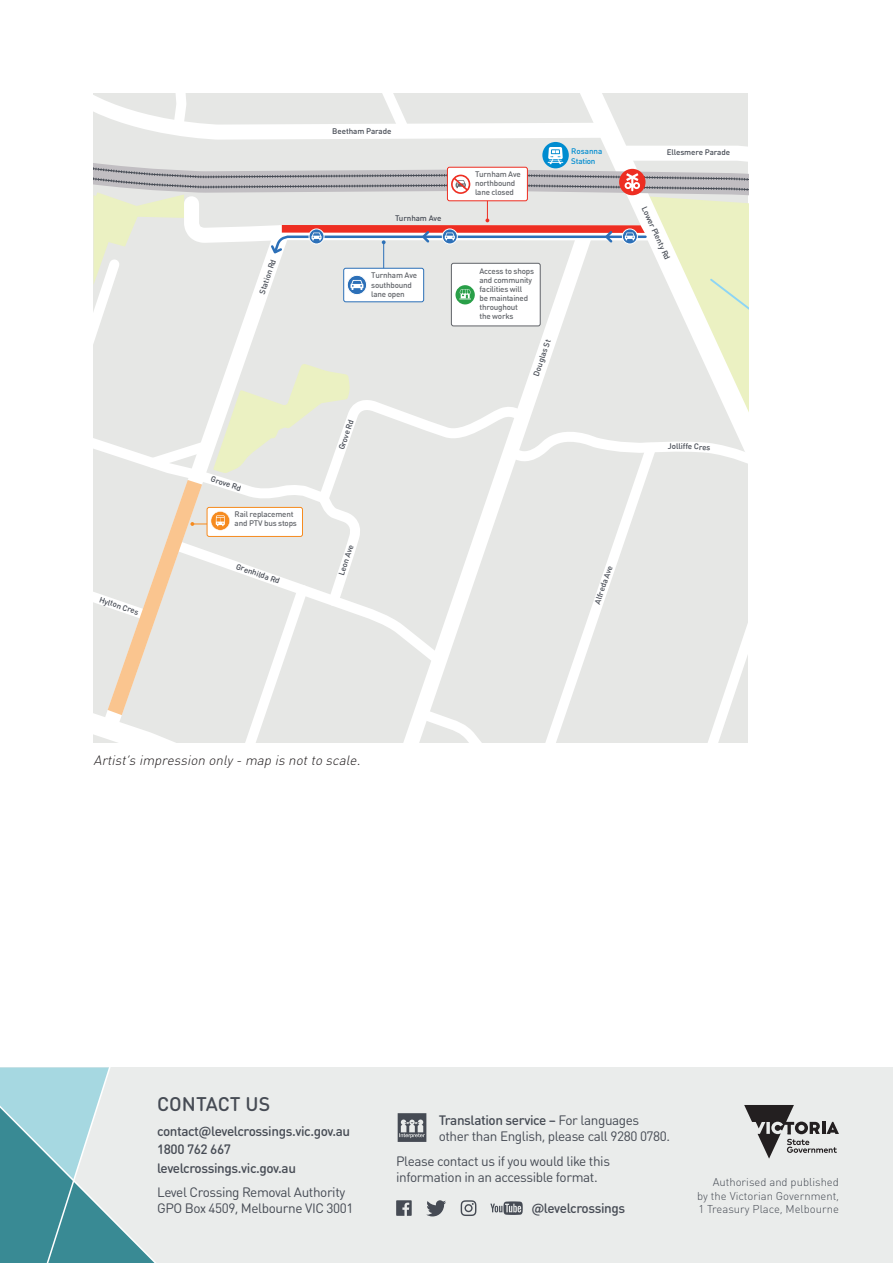
<style>
.page{position:relative;width:893px;height:1263px;background:#fff}
.page>*{position:absolute;margin:0;border:0;box-sizing:border-box;transform-origin:0 0}
.t1{font:500 19.5px "DIN Round OT";color:#464b54}
.t2{font:13.5px/16.2px "DIN Round OT";letter-spacing:-.03em;color:#464b54}
.t3{font:500 13.5px/18.3px "DIN Round OT";letter-spacing:-.03em;color:#464b54}
.t4{font:italic 300 13.5px "DIN Round OT";color:#231f20}
.t5{font:300 11.25px/13.5px "DIN Round OT";color:#464b54;text-align:justify}
.t6{font:500 7.95px/9px "DIN Round OT";letter-spacing:-.025em;color:#62656a}
.t7{font:500 7.95px "DIN Round OT";letter-spacing:-.02em;color:#464b54}
.t8{font:500 7.95px/9.6px "DIN Round OT";letter-spacing:-.015em;color:#008cd0}
.s1{font-weight:500}
</style>
<div class="page">
<div style="left:0;top:1067px;width:893px;height:196px;background:#eaeceb"></div>
<svg style="left:0;top:1067px;width:156px;height:196px"></svg>
<svg style="left:398px;top:1113px;width:28px;height:29px"></svg>
<svg style="left:490px;top:1201px;width:33px;height:14px"></svg>
<svg style="left:426px;top:1200px;width:20px;height:16px"></svg>
<svg style="left:396px;top:1200px;width:16px;height:16px"></svg>
<svg style="left:461px;top:1200px;width:15px;height:16px"></svg>
<svg style="left:744px;top:1105px;width:95px;height:54px"></svg>
<svg style="left:94px;top:94px;width:654px;height:649px"></svg>
<p class="t7" style="left:101px;top:594px;width:42px;rotate:19deg">H ylton Cres</p>
<p class="t7" style="left:257px;top:292px;width:38px;rotate:-71deg">Station Rd</p>
<p class="t7" style="left:213px;top:474px;width:33px;rotate:19deg">Grove Rd</p>
<p class="t6" style="left:235px;top:510px;width:64px">Rail replacement and PTV bus stops</p>
<p class="t7" style="left:238px;top:561px;width:47px;rotate:19deg">Grenhilda Rd</p>
<p class="t7" style="left:332px;top:126px;width:61px">Beetham Parade</p>
<p class="t7" style="left:395px;top:213px;width:48px">Turnham Ave</p>
<p class="t6" style="left:371px;top:271px;width:47px">Turnham Ave southbound lane open</p>
<p class="t7" style="left:336px;top:448px;width:33px;rotate:-71deg">Grove Rd</p>
<p class="t6" style="left:475px;top:169px;width:47px">Turnham Ave northbound lane closed</p>
<p class="t8" style="left:571px;top:146px;width:33px">Rosanna<br>Station</p>
<p class="t6" style="left:479px;top:266px;width:56px">Access to shops and community facilities will<br>be maintained throughout<br>the works</p>
<p class="t7" style="left:531px;top:374px;width:40px;rotate:-71deg">D ouglas St</p>
<p class="t7" style="left:667px;top:147px;width:65px">Ellesmere Parade</p>
<p class="t7" style="left:648px;top:205px;width:59px;rotate:65deg">Lower Plenty Rd</p>
<p class="t7" style="left:676px;top:441px;width:8px">lli</p>
<p class="t7" style="left:336px;top:574px;width:33px;rotate:-72deg">Leon Ave</p>
<p class="t7" style="left:592px;top:602px;width:42px;rotate:-71deg">Alfreda Ave</p>
<p class="t7" style="left:183px;top:751px;width:43px;rotate:24deg">Rosanna Rd</p>
<p class="t4" style="left:94px;top:752px;width:271px">Artist’s impression only-map is notto scale.</p>
<h1 class="t1" style="left:157px;top:1092px;width:115px">CONTACT US</h1>
<p class="t3" style="left:157px;top:1122px;width:195px">contact@levelcrossings.vic.gov.au<br>1800 762 667 levelcrossings.vic.gov.au</p>
<p class="t2" style="left:157px;top:1184px;width:198px">Level Crossing Removal Authority<br>GPO Box 4509, Melbourne VIC 3001</p>
<p class="t2" style="left:439px;top:1111px;width:233px"><span class="s1">Translation service –</span> For languages other than English, please call 9280 0780.</p>
<p class="t2" style="left:396px;top:1152px;width:215px">Please contact us if you would like this information in an accessible format.</p>
<p class="t3" style="left:531px;top:1199px;width:95px">@levelcrossings</p>
<p class="t5" style="left:697px;top:1175px;width:143px;text-indent:15px">Authorised and published by the Victorian Government, 1 Treasury Place, Melbourne</p>
</div>
